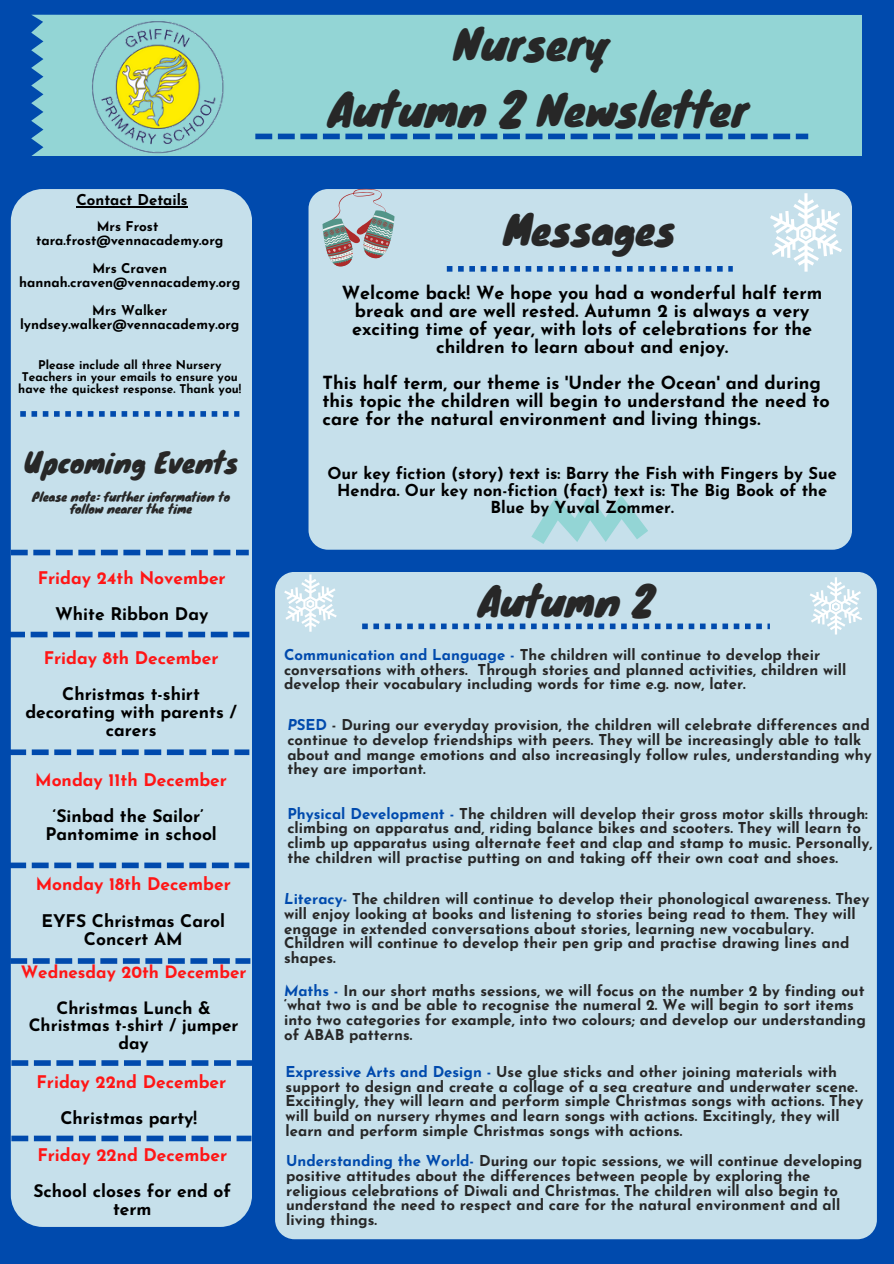
<style>
.page{position:relative;width:894px;height:1264px;background:#fff}
.page>*{position:absolute;margin:0;border:0;box-sizing:border-box;transform-origin:0 0}
.t1{font:43.5px "Knewave";color:#272727}
.t2{font:40.5px "Knewave";color:#272727}
.t3{font:39px "Knewave";color:#272727}
.t4{font:27px "Knewave";color:#272727}
.t5{font:700 18px/18px "Josefin Sans";color:#000;text-align:center}
.t6{font:700 17.4px/18px "Josefin Sans";color:#000;text-align:center}
.t7{font:700 17.4px "Josefin Sans";color:#ff1616}
.t8{font:700 17.1px/17.7px "Josefin Sans";color:#000;text-align:center}
.t9{font:700 17.1px "Josefin Sans";color:#ff1616}
.t10{font:700 16.5px/16.8px "Josefin Sans";color:#000;text-align:center}
.t11{font:700 15px/14.7px "Josefin Sans";color:#272727}
.t12{font:700 15px "Josefin Sans";color:#000}
.t13{font:700 13.5px/14px "Josefin Sans";color:#000;text-align:center}
.t14{font:700 12px/12px "Josefin Sans";color:#000;text-align:center}
.t15{font:12px/12px "Knewave";color:#272727;text-align:center}
.s1{color:#004aad}
.s2{font-style:italic;color:#004aad}
</style>
<div class="page">
<div style="left:0;top:0;width:893px;height:1263px;background:#004aad"></div>
<div style="left:31px;top:15px;width:831px;height:141px;background:#93d5d5"></div>
<img style="left:80px;top:15px;width:158px;height:141px">
<div style="left:11px;top:189px;width:241px;height:1037px;background:#c6e0eb;border-radius:32px"></div>
<svg style="left:255px;top:134px;width:553px;height:5px"></svg>
<svg style="left:10px;top:631px;width:239px;height:6px"></svg>
<svg style="left:10px;top:862px;width:239px;height:6px"></svg>
<svg style="left:11px;top:1060px;width:241px;height:5px"></svg>
<div style="left:308px;top:189px;width:543px;height:360px;background:#c6e0eb;border-radius:19px"></div>
<div style="left:275px;top:572px;width:601px;height:667px;background:#c6e0eb;border-radius:19px"></div>
<svg style="left:446px;top:266px;width:286px;height:6px"></svg>
<svg style="left:362px;top:623px;width:407px;height:6px"></svg>
<svg style="left:20px;top:411px;width:219px;height:6px"></svg>
<svg style="left:531px;top:495px;width:117px;height:49px"></svg>
<svg style="left:770px;top:193px;width:71px;height:79px"></svg>
<svg style="left:322px;top:189px;width:72px;height:77px"></svg>
<hr style="left:76px;top:206px;width:112px;height:1px;background:#000">
<svg style="left:11px;top:1135px;width:240px;height:6px"></svg>
<svg style="left:10px;top:749px;width:239px;height:6px"></svg>
<svg style="left:11px;top:549px;width:238px;height:6px"></svg>
<svg style="left:10px;top:958px;width:240px;height:5px"></svg>
<svg style="left:810px;top:577px;width:52px;height:57px"></svg>
<svg style="left:284px;top:574px;width:52px;height:57px"></svg>
<p class="t12" style="left:76px;top:194px;width:113px">Contact Details</p>
<p class="t13" style="left:97px;top:221px;width:63px">Mrs Frost</p>
<p class="t13" style="left:36px;top:235px;width:189px">tara.frost@vennacademy.org</p>
<p class="t13" style="left:19px;top:263px;width:222px">Mrs Craven hannah.craven@vennacademy.org</p>
<p class="t13" style="left:20px;top:305px;width:221px">Mrs Walker lyndsey.walker@vennacademy.org</p>
<p class="t14" style="left:18px;top:360px;width:224px">Please include all three Nursery<br>Teachers in your emails to ensure you have the quickest response. Thank you!</p>
<p class="t4" style="left:24px;top:440px;width:216px">Upcoming Events</p>
<p class="t15" style="left:32px;top:490px;width:199px">Please note: further information to follow nearer the time</p>
<p class="t7" style="left:38px;top:571px;width:189px">Friday 24th November</p>
<p class="t6" style="left:55px;top:607px;width:155px">White Ribbon Day</p>
<p class="t7" style="left:44px;top:650px;width:176px">Friday 8th December</p>
<p class="t6" style="left:25px;top:686px;width:213px">Christmas t-shirt decorating with parents / carers</p>
<p class="t7" style="left:35px;top:772px;width:193px">Monday 11th December</p>
<p class="t6" style="left:53px;top:808px;width:152px">‘Sinbad the Sailor’</p>
<p class="t6" style="left:45px;top:826px;width:173px">Pantomime in school</p>
<p class="t7" style="left:36px;top:877px;width:196px">Monday 18th December</p>
<p class="t6" style="left:41px;top:913px;width:185px">EYFS Christmas Carol<br>Concert AM</p>
<p class="t9" style="left:21px;top:965px;width:227px">Wednesday 20th December</p>
<p class="t8" style="left:29px;top:1000px;width:211px">Christmas Lunch &amp;<br>Christmas t-shirt / jumper day</p>
<p class="t7" style="left:37px;top:1075px;width:191px">Friday 22nd December</p>
<p class="t6" style="left:60px;top:1110px;width:138px">Christmas party!</p>
<p class="t7" style="left:37px;top:1148px;width:191px">Friday 22nd December</p>
<p class="t6" style="left:33px;top:1183px;width:199px">School closes for end of term</p>
<p class="t1" style="left:453px;top:8px;width:158px">Nursery</p>
<p class="t1" style="left:328px;top:74px;width:421px">Autumn 2 Newsletter</p>
<p class="t2" style="left:503px;top:196px;width:174px">Messages</p>
<p class="t5" style="left:342px;top:285px;width:482px">Welcome back! We hope you had a wonderful half term break and are well rested. Autumn 2 is always a very exciting time of year, with lots of celebrations for the children to learn about and enjoy.</p>
<p class="t5" style="left:322px;top:375px;width:509px;text-align:left">This half term, our theme is 'Under the Ocean' and during this topic the children will begin to understand the need to care for the natural environment and living things.</p>
<p class="t10" style="left:327px;top:466px;width:511px">Our key fiction (story) text is: Barry the Fish with Fingers by Sue<br>Hendra. Our key non-fiction (fact) text is: The Big Book of the<br>Blue by Yuval Zommer.</p>
<p class="t3" style="left:478px;top:569px;width:176px">Autumn 2</p>
<p class="t11" style="left:284px;top:649px;width:563px"><span class="s1">Communication and Language -</span> The children will continue to develop their conversations with others. Through stories and planned activities, children will develop their vocabulary including words for time e.g. now, later.</p>
<p class="t11" style="left:287px;top:719px;width:585px"><span class="s2">P</span><span class="s1">SED</span> - During our everyday provision, the children will celebrate differences and continue to develop friendships with peers. They will be increasingly able to talk about and mange emotions and also increasingly follow rules, understanding why they are important.</p>
<p class="t11" style="left:287px;top:807px;width:586px"><span class="s1">Physical Development -</span> The children will develop their gross motor skills through: climbing on apparatus and, riding balance bikes and scooters. They will learn to climb up apparatus using alternate feet and clap and stamp to music. Personally, the children will practise putting on and taking off their own coat and shoes.</p>
<p class="t11" style="left:284px;top:893px;width:586px"><span class="s2">L</span><span class="s1">iteracy-</span> The children will continue to develop their phonological awareness. They will enjoy looking at books and listening to stories being read to them. They will engage in extended conversations about stories, learning new vocabulary.<br>Children will continue to develop their pen grip and practise drawing lines and shapes.</p>
<p class="t11" style="left:284px;top:984px;width:583px"><span class="s2">M</span><span class="s1">aths -</span> In our short maths sessions, we will focus on the number 2 by finding out ‘what two is and be able to recognise the numeral 2. We will begin to sort items into two categories for example, into two colours; and develop our understanding of ABAB patterns.</p>
<p class="t11" style="left:285px;top:1065px;width:573px"><span class="s1">Expressive Arts and Design -</span> Use glue sticks and other joining materials with support to design and create a collage of a sea creature and underwater scene.</p>
<p class="t11" style="left:285px;top:1095px;width:579px">Excitingly, they will learn and perform simple Christmas songs with actions. They will build on nursery rhymes and learn songs with actions. Excitingly, they will learn and perform simple Christmas songs with actions.</p>
<p class="t11" style="left:286px;top:1155px;width:577px"><span class="s1">Understanding the World-</span> During our topic sessions, we will continue developing positive attitudes about the differences between people by exploring the religious celebrations of Diwali and Christmas. The children will also begin to understand the need to respect and care for the natural environment and all living things.</p>
</div>
